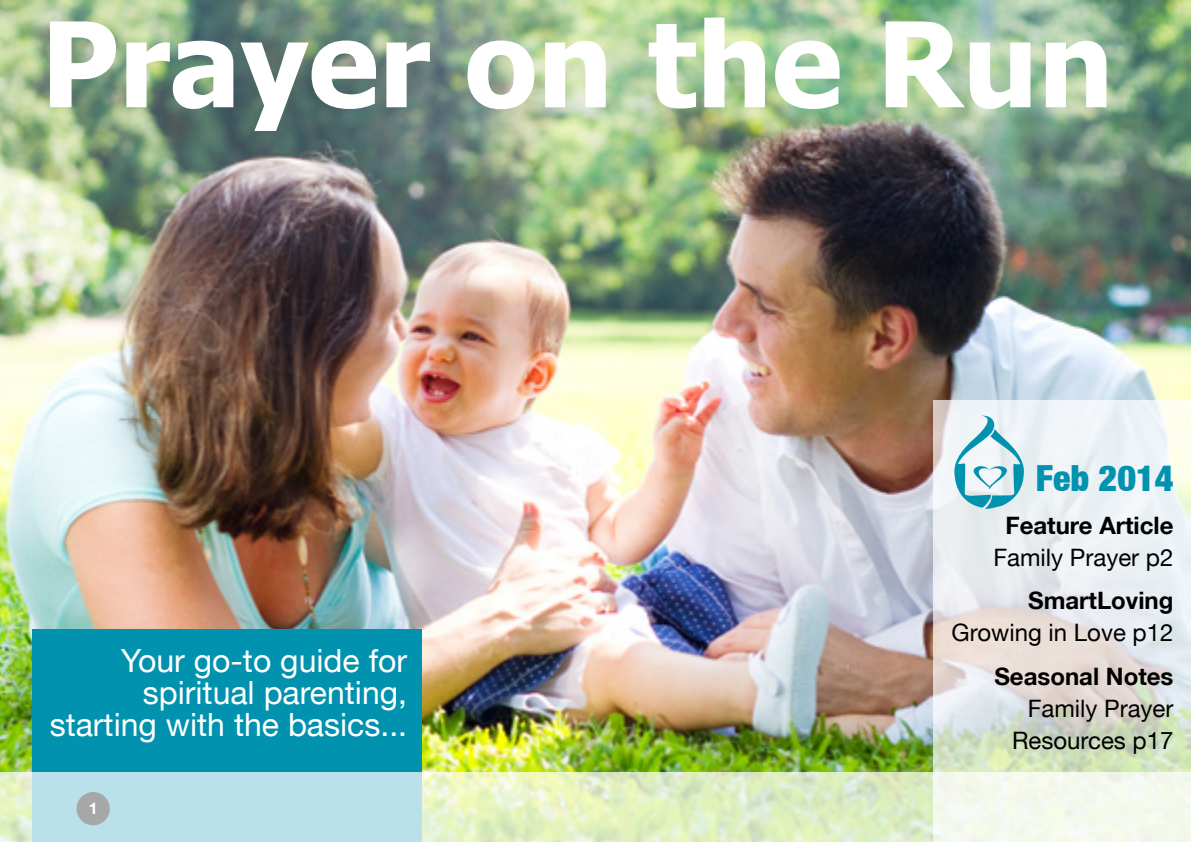
<style>
.page{position:relative;width:1191px;height:842px;background:#fff}
.page>*{position:absolute;margin:0;border:0;box-sizing:border-box;transform-origin:0 0}
.t1{font:700 118px "Tahoma";color:#fff}
.t2{font:900 condensed 36px "Helvetica Neue LT";color:#0092ae}
.t3{font:32px/32px "Helvetica Neue LT";color:#fff;text-align:right}
.t4{font:24px/32px "Helvetica Neue LT";color:#000;text-align:right}
.t5{font:700 24px "Helvetica Neue LT";color:#000}
.t6{font:700 16.2px "Helvetica Neue LT";color:#fff}
</style>
<div class="page">
<img style="left:0;top:0;width:1191px;height:772px">
<svg style="left:934px;top:401px;width:257px;height:371px"></svg>
<svg style="left:954px;top:415px;width:70px;height:95px"></svg>
<div style="left:32px;top:629px;width:390px;height:213px;background:#0092ae"></div>
<svg style="left:0;top:772px;width:1191px;height:70px;background:#d8ecd9"></svg>
<div style="left:77px;top:792px;width:33px;height:33px;background:#a5a7a8;border-radius:50%"></div>
<h1 class="t1" style="left:41px;top:-18px;width:1074px">Prayer on the Run</h1>
<p class="t3" style="left:50px;top:644px;width:359px">Your go-to guide for spiritual parenting, starting with the basics...</p>
<p class="t6" style="left:89px;top:798px;width:11px">1</p>
<p class="t2" style="left:1036px;top:455px;width:139px">Feb 2014</p>
<p class="t5" style="left:1005px;top:510px;width:169px">Feature Article</p>
<p class="t4" style="left:993px;top:541px;width:182px">Family Prayer p2</p>
<p class="t5" style="left:1028px;top:586px;width:147px">SmartLoving</p>
<p class="t4" style="left:951px;top:616px;width:223px">Growing in Love p12</p>
<p class="t5" style="left:994px;top:661px;width:181px">Seasonal Notes</p>
<p class="t4" style="left:1012px;top:692px;width:163px">Family Prayer<br>Resources p17</p>
</div>
